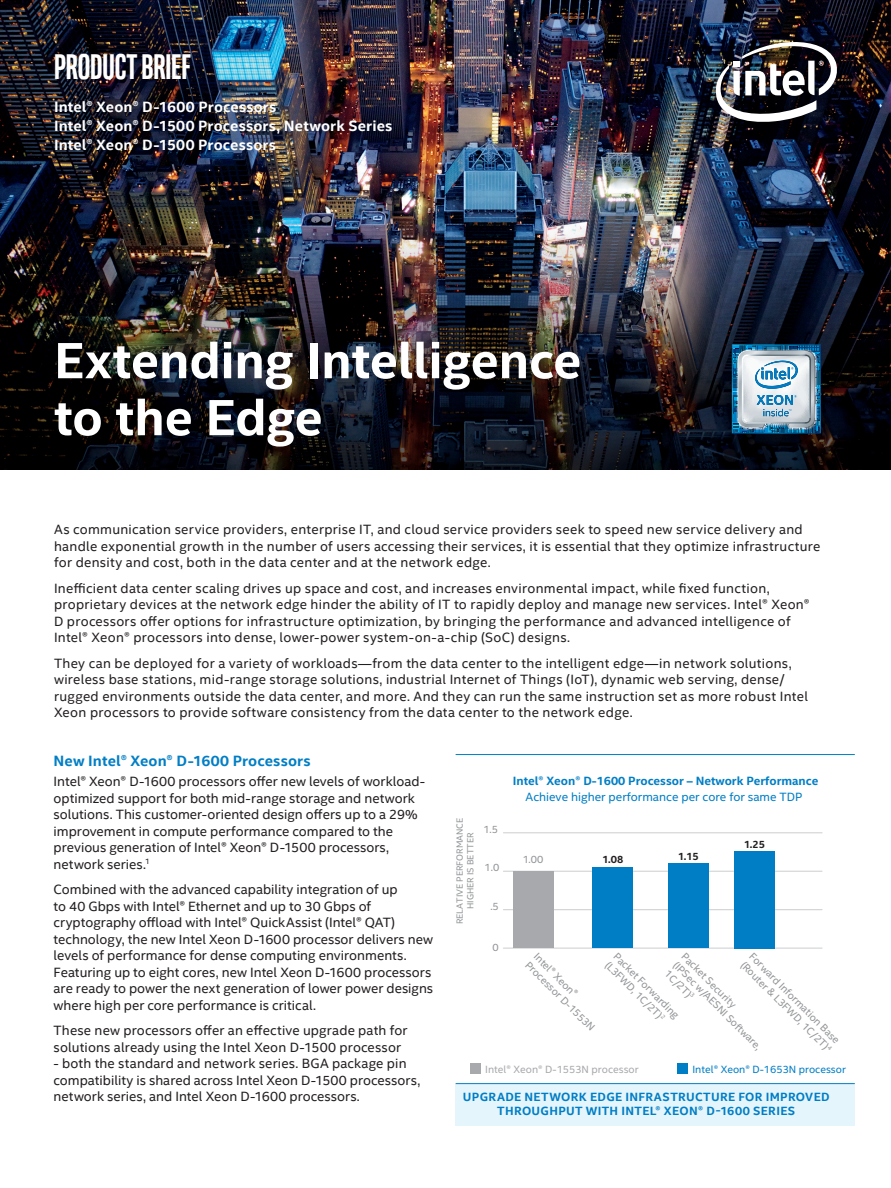
<style>
.page{position:relative;width:891px;height:1188px;background:#fff}
.page>*{position:absolute;margin:0;border:0;box-sizing:border-box;transform-origin:0 0}
.Main_Title{font:700 51px/57px "Intel Clear";letter-spacing:-.01em;color:#fff}
.PgTtlLft_-Page_Title{font:700 36px "Intel Clear Pro";letter-spacing:-.005em;color:#fff}
.Mini_Header{font:700 15px "Intel Clear";letter-spacing:.01em;color:#fff}
.SbHd1_-__Subhead_Lev{font:700 15px "Intel Clear";letter-spacing:.005em;color:#007ec5}
.Bdy9_-_Body_Text_9pt{font:13.5px/16.5px "Intel Clear";letter-spacing:.015em;color:#231f20}
.Cptn_-_Caption{font:700 12px/15.5px "Intel Clear";color:#007ec5;text-align:center}
.Cptn_-_Caption-2{font:700 12px/13.5px "Intel Clear";letter-spacing:.025em;color:#007ec5;text-align:center}
.t1{font:10.5px/12px "Intel Clear";color:#939598}
.t2{font:10.5px "Intel Clear";color:#a8a9ad}
.t3{font:10.5px "Intel Clear";color:#007ec5}
.t4{font:700 10.5px "Intel Clear";color:#231f20}
.t5{font:9px/10.8px "Intel Clear";color:#939598;text-align:center}
.s1{font-weight:400}
</style>
<div class="page">
<div style="left:456px;top:1084px;width:399px;height:41px;background:#e5f5fc"></div>
<hr style="left:503px;top:832px;width:319px;height:1px;background:#d1d2d4">
<hr style="left:503px;top:871px;width:319px;height:1px;background:#d1d2d4">
<hr style="left:503px;top:909px;width:319px;height:1px;background:#d1d2d4">
<hr style="left:503px;top:948px;width:319px;height:1px;background:#d1d2d4">
<div style="left:513px;top:871px;width:40px;height:77px;background:#a8a9ad"></div>
<div style="left:593px;top:867px;width:40px;height:81px;background:#007ec5"></div>
<div style="left:668px;top:863px;width:41px;height:85px;background:#007ec5"></div>
<div style="left:734px;top:851px;width:41px;height:97px;background:#007ec5"></div>
<div style="left:678px;top:1063px;width:10px;height:11px;background:#007ec5"></div>
<div style="left:470px;top:1063px;width:11px;height:11px;background:#a8a9ad"></div>
<hr style="left:456px;top:754px;width:399px;height:1px;background:#007ec5">
<hr style="left:456px;top:1083px;width:399px;height:1px;background:#007ec5">
<img style="left:0;top:0;width:891px;height:224px">
<img style="left:0;top:224px;width:891px;height:246px">
<img style="left:714px;top:35px;width:126px;height:89px">
<img style="left:732px;top:345px;width:89px;height:89px">
<p class="PgTtlLft_-Page_Title" style="left:54px;top:44px;width:139px">PRODUCT BRIEF</p>
<p class="Mini_Header" style="left:54px;top:96px;width:224px">Intel® Xeon® D-1600 Processors</p>
<p class="Mini_Header" style="left:54px;top:116px;width:340px">Intel® Xeon® D-1500 Processors, Network Series</p>
<p class="Mini_Header" style="left:54px;top:135px;width:224px">Intel® Xeon® D-1500 Processors</p>
<p class="Main_Title" style="left:54px;top:330px;width:529px">Extending Intelligence to the Edge</p>
<p class="Bdy9_-_Body_Text_9pt" style="left:54px;top:521px;width:768px">As communication service providers, enterprise IT, and cloud service providers seek to speed new service delivery and handle exponential growth in the number of users accessing their services, it is essential that they optimize infrastructure for density and cost, both in the data center and at the network edge.</p>
<p class="Bdy9_-_Body_Text_9pt" style="left:54px;top:579px;width:757px">Inefficient data center scaling drives up space and cost, and increases environmental impact, while fixed function, proprietary devices at the network edge hinder the ability of IT to rapidly deploy and manage new services. Intel® Xeon® D processors offer options for infrastructure optimization, by bringing the performance and advanced intelligence of Intel® Xeon® processors into dense, lower-power system-on-a-chip (SoC) designs.</p>
<p class="Bdy9_-_Body_Text_9pt" style="left:54px;top:654px;width:756px">They can be deployed for a variety of workloads—from the data center to the intelligent edge—in network solutions, wireless base stations, mid-range storage solutions, industrial Internet of Things (IoT), dynamic web serving, dense/ rugged environments outside the data center, and more. And they can run the same instruction set as more robust Intel Xeon processors to provide software consistency from the data center to the network edge.</p>
<p class="SbHd1_-__Subhead_Lev" style="left:54px;top:751px;width:259px">New Intel® Xeon® D-1600 Processors</p>
<p class="Bdy9_-_Body_Text_9pt" style="left:54px;top:773px;width:373px">Intel® Xeon® D-1600 processors offer new levels of workload&shy;optimized support for both mid-range storage and network solutions. This customer-oriented design offers up to a 29% improvement in compute performance compared to the previous generation of Intel® Xeon® D-1500 processors, network series.<sup>1</sup></p>
<p class="Bdy9_-_Body_Text_9pt" style="left:54px;top:881px;width:381px">Combined with the advanced capability integration of up<br>to 40 Gbps with Intel® Ethernet and up to 30 Gbps of cryptography offload with Intel® QuickAssist (Intel® QAT) technology, the new Intel Xeon D-1600 processor delivers new levels of performance for dense computing environments.<br>Featuring up to eight cores, new Intel Xeon D-1600 processors are ready to power the next generation of lower power designs where high per core performance is critical.</p>
<p class="Bdy9_-_Body_Text_9pt" style="left:54px;top:1022px;width:356px">These new processors offer an effective upgrade path for solutions already using the Intel Xeon D-1500 processor</p>
<p class="Bdy9_-_Body_Text_9pt" style="left:54px;top:1055px;width:368px">- both the standard and network series. BGA package pin compatibility is shared across Intel Xeon D-1500 processors, network series, and Intel Xeon D-1600 processors.</p>
<p class="Cptn_-_Caption" style="left:513px;top:773px;width:307px">Intel® Xeon® D-1600 Processor – Network Performance<br><span class="s1">Achieve higher performance per core for same TDP</span></p>
<p class="t5" style="left:454px;top:924px;width:108px;rotate:-90deg">RELATIVE PERFORMANCE<br>HIGHER IS BETTER</p>
<p class="t1" style="left:483px;top:823px;width:16px">1.5</p>
<p class="t1" style="left:485px;top:861px;width:16px">1.0</p>
<p class="t1" style="left:490px;top:900px;width:10px">.5</p>
<p class="t1" style="left:493px;top:941px;width:8px">0</p>
<p class="t4" style="left:744px;top:837px;width:22px">1.25</p>
<p class="t4" style="left:678px;top:849px;width:22px">1.15</p>
<p class="t1" style="left:523px;top:853px;width:22px">1.00</p>
<p class="t4" style="left:602px;top:852px;width:22px">1.08</p>
<p class="t1" style="left:540px;top:950px;width:95px;rotate:45deg">Intel® Xeon®<br>Processor D-1553N</p>
<p class="t1" style="left:688px;top:950px;width:121px;rotate:45deg">Packet Security<br>(IPSec w/AESNI Software,<br>1C/2T)<sup>3</sup></p>
<p class="t1" style="left:756px;top:950px;width:125px;rotate:45deg">Forward Information Base (Router &amp; L3FWD, 1C/2T)<sup>4</sup></p>
<p class="t1" style="left:620px;top:950px;width:89px;rotate:45deg">Packet Forwarding (L3FWD, 1C/2T)<sup>2</sup></p>
<p class="t2" style="left:485px;top:1062px;width:155px">Intel® Xeon® D-1553N processor</p>
<p class="t3" style="left:692px;top:1062px;width:155px">Intel® Xeon® D-1653N processor</p>
<p class="Cptn_-_Caption-2" style="left:463px;top:1090px;width:368px">UPGRADE NETWORK EDGE INFRASTRUCTURE FOR IMPROVED<br>THROUGHPUT WITH INTEL® XEON® D-1600 SERIES</p>
</div>
